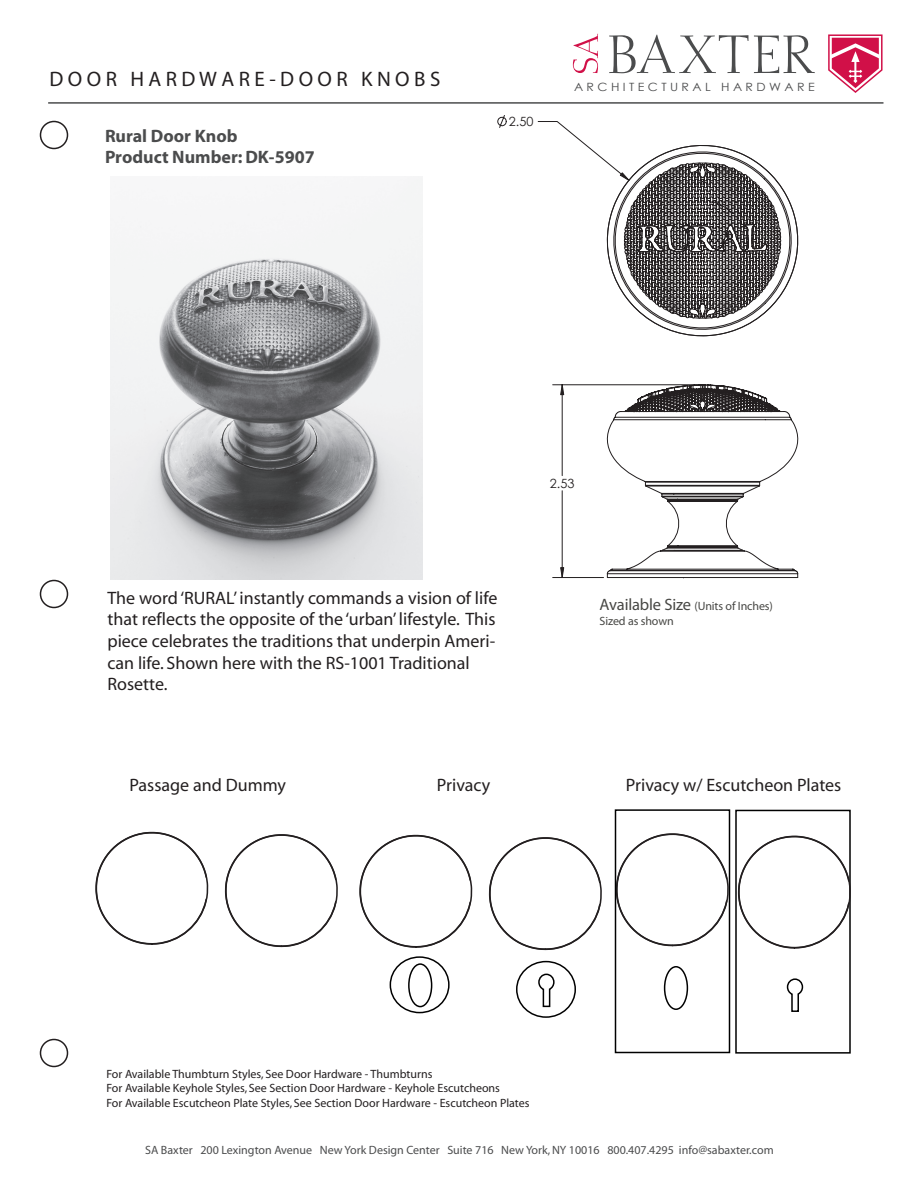
<style>
.page{position:relative;width:918px;height:1188px;background:#fff}
.page>*{position:absolute;margin:0;border:0;box-sizing:border-box;transform-origin:0 0}
.t1{font:21px "Myriad";color:#231f20}
.t2{font:18px/21.6px "Myriad";color:#231f20}
.t3{font:700 18px/21.6px "Myriad";color:#4b4c4d}
.t4{font:12.75px "Century Gothic";color:#231f20}
.t5{font:12px/14.4px "Myriad";color:#231f20}
.t6{font:12px "Myriad";color:#4b4c4d}
.t7{font:12px/14.4px "Myriad Pro";letter-spacing:-.01em;color:#474744}
.t8{font:11.4px "Century Gothic";color:#4b4c4d;scale:1.09 1}
.s1{font-size:16.5px}
</style>
<div class="page">
<div style="left:40px;top:580px;width:28px;height:28px;border:2px solid #231f20;border-radius:50%"></div>
<div style="left:40px;top:121px;width:28px;height:28px;border:2px solid #231f20;border-radius:50%"></div>
<div style="left:40px;top:1039px;width:28px;height:28px;border:2px solid #231f20;border-radius:50%"></div>
<svg style="left:828px;top:34px;width:55px;height:59px"></svg>
<svg style="left:609px;top:35px;width:139px;height:38px"></svg>
<svg style="left:754px;top:35px;width:61px;height:38px"></svg>
<svg style="left:573px;top:34px;width:25px;height:39px"></svg>
<hr style="left:48px;top:102px;width:836px;height:2px;background:#4b4c4d">
<div style="left:390px;top:956px;width:60px;height:57px;border:2px solid #000;border-radius:50%"></div>
<div style="left:408px;top:963px;width:24px;height:44px;border:2px solid #000;border-radius:50%"></div>
<div style="left:516px;top:961px;width:60px;height:57px;border:2px solid #000;border-radius:50%"></div>
<div style="left:664px;top:966px;width:24px;height:44px;border:2px solid #000;border-radius:50%"></div>
<svg style="left:538px;top:973px;width:17px;height:35px"></svg>
<svg style="left:786px;top:978px;width:18px;height:34px"></svg>
<svg style="left:95px;top:831px;width:114px;height:114px"></svg>
<svg style="left:224px;top:834px;width:114px;height:114px"></svg>
<svg style="left:359px;top:834px;width:114px;height:114px"></svg>
<svg style="left:488px;top:837px;width:114px;height:114px"></svg>
<svg style="left:618px;top:833px;width:109px;height:114px"></svg>
<svg style="left:737px;top:835px;width:114px;height:114px"></svg>
<div style="left:615px;top:809px;width:115px;height:244px;border:2px solid #000"></div>
<img style="left:110px;top:177px;width:312px;height:403px">
<svg style="left:607px;top:384px;width:191px;height:194px"></svg>
<svg style="left:538px;top:121px;width:260px;height:216px"></svg>
<hr style="left:553px;top:385px;width:144px;height:1px;background:#231f20">
<hr style="left:553px;top:577px;width:51px;height:1px;background:#231f20">
<hr style="left:562px;top:385px;width:1px;height:91px;background:#231f20">
<hr style="left:562px;top:491px;width:1px;height:87px;background:#231f20">
<svg style="left:561px;top:385px;width:3px;height:10px"></svg>
<svg style="left:561px;top:568px;width:3px;height:9px"></svg>
<p class="t1" style="left:50px;top:68px;width:392px">D O O R H A R D W A R E - D O O R K N O B S</p>
<p class="t3" style="left:105px;top:125px;width:211px">Rural Door Knob<br>Product Number: DK-5907</p>
<p class="t4" style="left:509px;top:113px;width:26px">2.50</p>
<p class="t8" style="left:574px;top:79px;width:222px">A R C H I T E C T U R A L H A R D W A R E</p>
<p class="t2" style="left:108px;top:588px;width:391px">The word ‘RURAL’ instantly commands a vision of life that reflects the opposite of the ‘urban’ lifestyle. This piece celebrates the traditions that underpin Ameri&shy;can life. Shown here with the RS-1001 Traditional Rosette.</p>
<p class="t4" style="left:550px;top:474px;width:26px">2.53</p>
<p class="t7" style="left:600px;top:599px;width:175px"><span class="s1">Available Size</span> (Units of Inches)<br>Sized as shown</p>
<p class="t2" style="left:129px;top:775px;width:158px">Passage and Dummy</p>
<p class="t2" style="left:437px;top:775px;width:55px">Privacy</p>
<p class="t2" style="left:626px;top:775px;width:217px">Privacy w/ Escutcheon Plates</p>
<p class="t5" style="left:106px;top:1067px;width:425px">For Available Thumbturn Styles, See Door Hardware - Thumbturns<br>For Available Keyhole Styles, See Section Door Hardware - Keyhole Escutcheons<br>For Available Escutcheon Plate Styles, See Section Door Hardware - Escutcheon Plates</p>
<p class="t6" style="left:145px;top:1144px;width:630px">SA Baxter 200 Lexington Avenue New York Design Center Suite 716 New York, NY 10016 800.407.4295 info@sabaxter.com</p>
</div>
